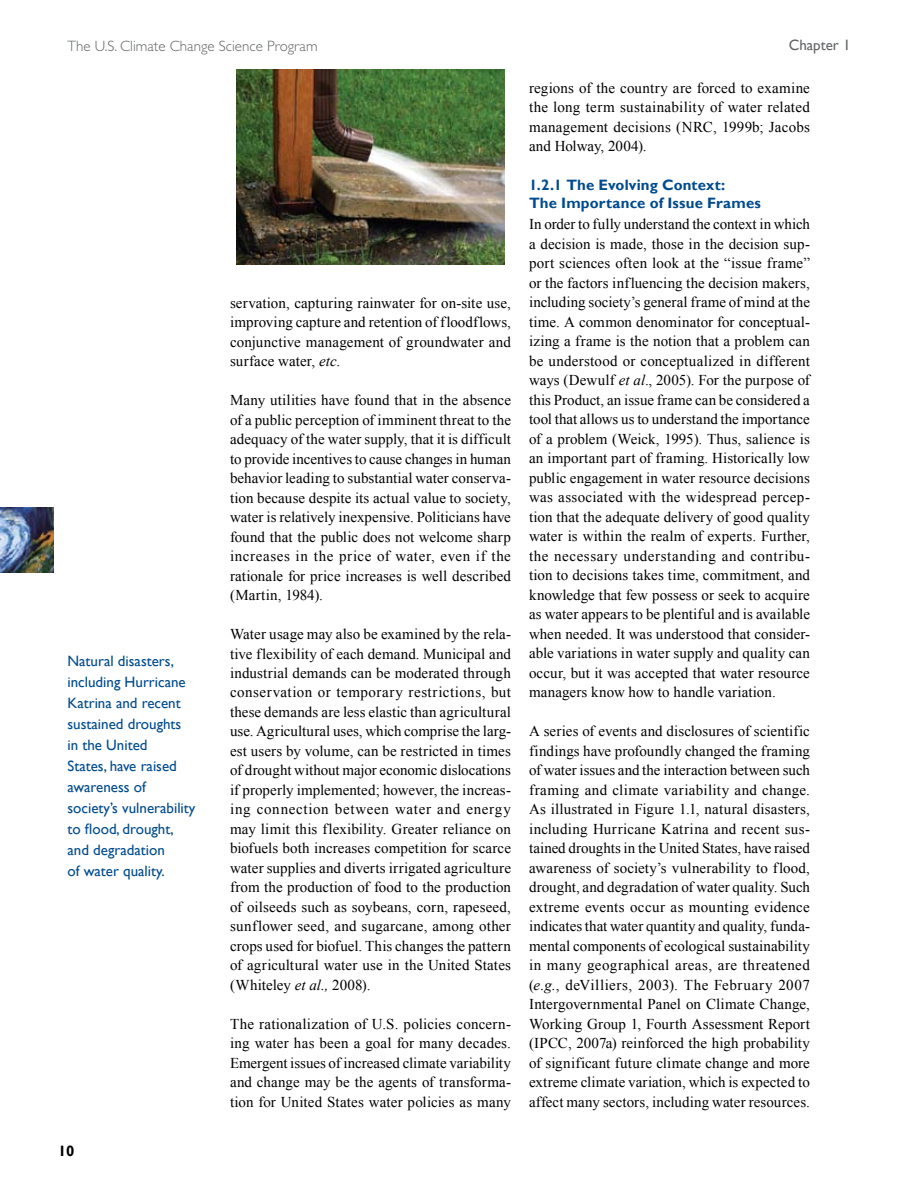
<style>
.page{position:relative;width:918px;height:1188px;background:#fff}
.page>*{position:absolute;margin:0;border:0;box-sizing:border-box;transform-origin:0 0}
.t1{font:15px/19.5px "Times New Roman";letter-spacing:.01em;color:#000;text-align:justify}
.t2{font:15px/21px "Gill Sans";color:#004b8d}
.t3{font:700 15px/18.8px "Gill Sans";letter-spacing:.01em;color:#004b8d}
.t4{font:300 15px "Gill Sans";color:#626567}
.t5{font:15px "Gill Sans";color:#626567}
.t6{font:700 15px "Gill Sans";color:#000}
.s1{font-style:italic}
</style>
<div class="page">
<img style="left:0;top:507px;width:53px;height:66px">
<img style="left:236px;top:69px;width:268px;height:196px">
<p class="t4" style="left:68px;top:37px;width:252px">The U.S. Climate Change Science Program</p>
<p class="t5" style="left:789px;top:36px;width:63px">Chapter 1</p>
<p class="t2" style="left:68px;top:650px;width:129px">Natural disasters, including Hurricane<br>Katrina and recent sustained droughts in the United<br>States, have raised awareness of society’s vulnerability to flood, drought, and degradation<br>of water quality.</p>
<p class="t6" style="left:58px;top:1142px;width:18px">10</p>
<p class="t1" style="left:230px;top:293px;width:282px">servation, capturing rainwater for on-site use, improving capture and retention of floodflows, conjunctive management of groundwater and surface water, <span class="s1">etc</span>.</p>
<p class="t1" style="left:230px;top:390px;width:283px">Many utilities have found that in the absence of a public perception of imminent threat to the adequacy of the water supply, that it is difficult to provide incentives to cause changes in human behavior leading to substantial water conserva&shy;tion because despite its actual value to society, water is relatively inexpensive. Politicians have found that the public does not welcome sharp increases in the price of water, even if the rationale for price increases is well described (Martin, 1984).</p>
<p class="t1" style="left:230px;top:624px;width:283px">Water usage may also be examined by the rela&shy;tive flexibility of each demand. Municipal and industrial demands can be moderated through conservation or temporary restrictions, but these demands are less elastic than agricultural use. Agricultural uses, which comprise the larg&shy;est users by volume, can be restricted in times of drought without major economic dislocations if properly implemented; however, the increas&shy;ing connection between water and energy may limit this flexibility. Greater reliance on biofuels both increases competition for scarce water supplies and diverts irrigated agriculture from the production of food to the production of oilseeds such as soybeans, corn, rapeseed, sunflower seed, and sugarcane, among other crops used for biofuel. This changes the pattern of agricultural water use in the United States (Whiteley <span class="s1">et al.,</span> 2008).</p>
<p class="t1" style="left:230px;top:1014px;width:282px">The rationalization of U.S. policies concern&shy;ing water has been a goal for many decades.<br>Emergent issues of increased climate variability and change may be the agents of transforma&shy;tion for United States water policies as many</p>
<p class="t1" style="left:529px;top:78px;width:282px">regions of the country are forced to examine the long term sustainability of water related management decisions (NRC, 1999b; Jacobs and Holway, 2004).</p>
<p class="t3" style="left:529px;top:176px;width:233px">1.2.1 The Evolving Context:<br>The Importance of Issue Frames</p>
<p class="t1" style="left:529px;top:214px;width:283px">In order to fully understand the context in which a decision is made, those in the decision sup&shy;port sciences often look at the “issue frame” or the factors influencing the decision makers, including society’s general frame of mind at the time. A common denominator for conceptual&shy;izing a frame is the notion that a problem can be understood or conceptualized in different ways (Dewulf <span class="s1">et al</span>., 2005). For the purpose of this Product, an issue frame can be considered a tool that allows us to understand the importance of a problem (Weick, 1995). Thus, salience is an important part of framing. Historically low public engagement in water resource decisions was associated with the widespread percep&shy;tion that the adequate delivery of good quality water is within the realm of experts. Further, the necessary understanding and contribu&shy;tion to decisions takes time, commitment, and knowledge that few possess or seek to acquire as water appears to be plentiful and is available when needed. It was understood that consider&shy;able variations in water supply and quality can occur, but it was accepted that water resource managers know how to handle variation.</p>
<p class="t1" style="left:529px;top:721px;width:283px">A series of events and disclosures of scientific findings have profoundly changed the framing of water issues and the interaction between such framing and climate variability and change.<br>As illustrated in Figure 1.1, natural disasters, including Hurricane Katrina and recent sus&shy;tained droughts in the United States, have raised awareness of society’s vulnerability to flood, drought, and degradation of water quality. Such extreme events occur as mounting evidence indicates that water quantity and quality, funda&shy;mental components of ecological sustainability in many geographical areas, are threatened (<span class="s1">e.g.</span>, deVilliers, 2003). The February 2007<br>Intergovernmental Panel on Climate Change, Working Group 1, Fourth Assessment Report (IPCC, 2007a) reinforced the high probability of significant future climate change and more extreme climate variation, which is expected to affect many sectors, including water resources.</p>
</div>
